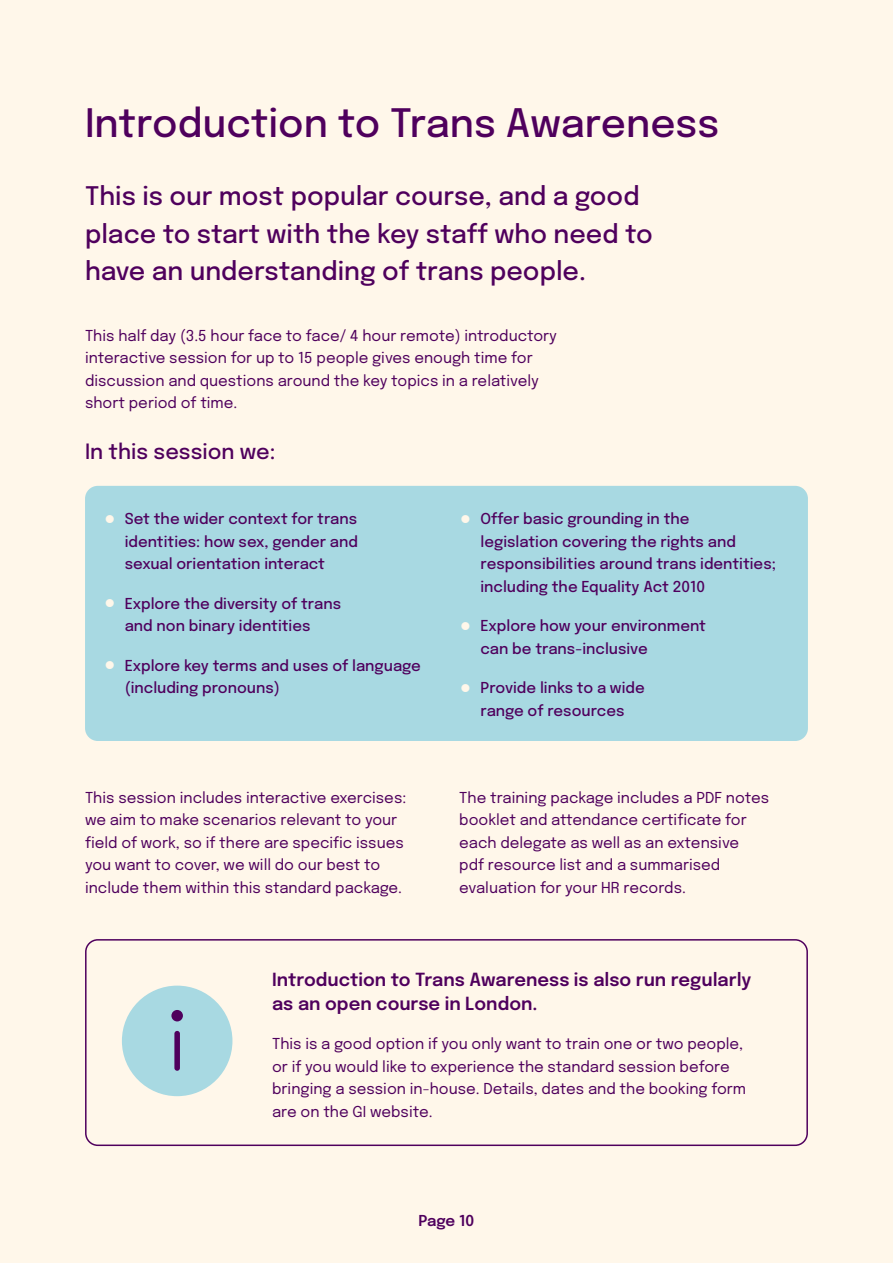
<style>
.page{position:relative;width:893px;height:1263px;background:#fff7ea}
.page>*{position:absolute;margin:0;border:0;box-sizing:border-box;transform-origin:0 0}
.t1{font:500 39px "Epilogue";color:#4f005d}
.t2{font:500 25.5px/37.5px "Epilogue";color:#4f005d}
.t3{font:500 21px "Epilogue";color:#4f005d}
.t4{font:600 18px/24px "Epilogue";color:#4f005d}
.t5{font:15px/22.5px "Epilogue";color:#4f005d}
.t6{font:500 15px/22.5px "Epilogue";color:#4f005d}
.t7{font:600 15px "Epilogue";letter-spacing:-.01em;color:#4f005d}
.s1{font-weight:700;font-size:36px;color:#fff7ea}
</style>
<div class="page">
<div style="left:85px;top:486px;width:723px;height:255px;background:#a8d9e2;border-radius:13px"></div>
<div style="left:85px;top:939px;width:723px;height:207px;border:2px solid #4f005d;border-radius:12px"></div>
<div style="left:122px;top:986px;width:110px;height:110px;background:#a8d9e2;border-radius:55px"></div>
<svg style="left:171px;top:1010px;width:12px;height:61px"></svg>
<h1 class="t1" style="left:85px;top:96px;width:636px">Introduction to Trans Awareness</h1>
<h2 class="t2" style="left:85px;top:176px;width:569px">This is our most popular course, and a good place to start with the key staff who need to have an understanding of trans people.</h2>
<p class="t5" style="left:85px;top:323px;width:473px">This half day (3.5 hour face to face/ 4 hour remote) introductory interactive session for up to 15 people gives enough time for discussion and questions around the key topics in a relatively short period of time.</p>
<h3 class="t3" style="left:85px;top:436px;width:192px">In this session we:</h3>
<p class="t6" style="left:125px;top:507px;width:235px;text-align:justify;text-indent:-21px"><span class="s1">•</span> Set the wider context for trans identities: how sex, gender and sexual orientation interact</p>
<p class="t6" style="left:125px;top:591px;width:218px;text-indent:-21px"><span class="s1">•</span> Explore the diversity of trans and non binary identities</p>
<p class="t6" style="left:125px;top:653px;width:298px;text-indent:-21px"><span class="s1">•</span> Explore key terms and uses of language (including pronouns)</p>
<p class="t6" style="left:480px;top:507px;width:297px;text-indent:-21px"><span class="s1">•</span> Offer basic grounding in the<br>legislation covering the rights and responsibilities around trans identities; including the Equality Act 2010</p>
<p class="t6" style="left:480px;top:614px;width:227px;text-indent:-21px"><span class="s1">•</span> Explore how your environment can be trans-inclusive</p>
<p class="t6" style="left:459px;top:676px;width:187px;text-align:center"><span class="s1">•</span> Provide links to a wide range of resources</p>
<p class="t5" style="left:85px;top:785px;width:323px">This session includes interactive exercises: we aim to make scenarios relevant to your field of work, so if there are specific issues you want to cover, we will do our best to include them within this standard package.</p>
<p class="t5" style="left:459px;top:785px;width:311px">The training package includes a PDF notes booklet and attendance certificate for each delegate as well as an extensive<br>pdf resource list and a summarised evaluation for your HR records.</p>
<p class="t4" style="left:272px;top:966px;width:481px">Introduction to Trans Awareness is also run regularly as an open course in London.</p>
<p class="t5" style="left:272px;top:1032px;width:476px">This is a good option if you only want to train one or two people, or if you would like to experience the standard session before bringing a session in-house. Details, dates and the booking form are on the GI website.</p>
<p class="t7" style="left:418px;top:1210px;width:57px">Page 10</p>
</div>
